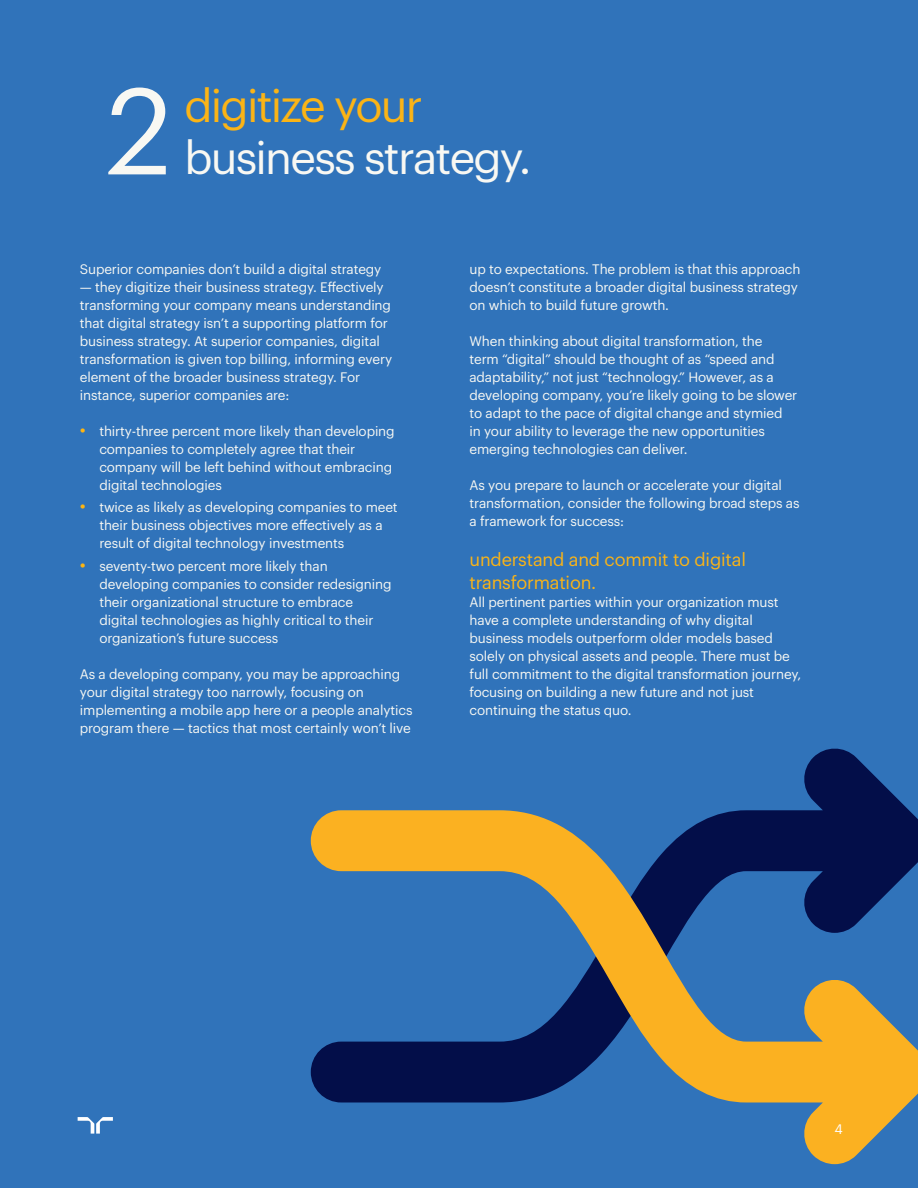
<style>
.page{position:relative;width:918px;height:1188px;background:#3073ba}
.page>*{position:absolute;margin:0;border:0;box-sizing:border-box;transform-origin:0 0}
.t1{font:120px "Graphik";color:#f8f8f3}
.t2{font:45px "Graphik";letter-spacing:-.04em;color:#f8f8f3}
.t3{font:45px "Graphik";letter-spacing:-.04em;color:#fbb416}
.t4{font:18px/22.5px "Graphik";letter-spacing:-.01em;color:#fbb416}
.t5{font:13.5px/18px "Graphik";letter-spacing:-.01em;color:#f8f8f3}
.t6{font:13.5px "Graphik";color:#fff}
.s1{font-size:18px;color:#ffb511}
</style>
<div class="page">
<svg style="left:804px;top:748px;width:105px;height:62px;fill:#030e49"></svg>
<svg style="left:311px;top:810px;width:607px;height:354px"></svg>
<svg style="left:78px;top:1117px;width:35px;height:17px"></svg>
<p class="t1" style="left:106px;top:41px;width:68px">2</p>
<p class="t3" style="left:184px;top:72px;width:240px">digitize your</p>
<p class="t2" style="left:184px;top:124px;width:348px">business strategy.</p>
<p class="t5" style="left:80px;top:259px;width:303px">Superior companies don’t build a digital strategy</p>
<p class="t5" style="left:80px;top:277px;width:314px">— they digitize their business strategy. Effectively transforming your company means understanding that digital strategy isn’t a supporting platform for business strategy. At superior companies, digital transformation is given top billing, informing every element of the broader business strategy. For instance, superior companies are:</p>
<p class="t5" style="left:99px;top:421px;width:297px;text-indent:-20px"><span class="s1">•</span> thirty-three percent more likely than developing companies to completely agree that their company will be left behind without embracing digital technologies</p>
<p class="t5" style="left:99px;top:497px;width:300px;text-indent:-20px"><span class="s1">•</span> twice as likely as developing companies to meet their business objectives more effectively as a result of digital technology investments</p>
<p class="t5" style="left:99px;top:556px;width:294px;text-indent:-20px"><span class="s1">•</span> seventy-two percent more likely than developing companies to consider redesigning their organizational structure to embrace digital technologies as highly critical to their organization’s future success</p>
<p class="t5" style="left:80px;top:664px;width:334px">As a developing company, you may be approaching your digital strategy too narrowly, focusing on implementing a mobile app here or a people analytics program there — tactics that most certainly won’t live</p>
<p class="t5" style="left:470px;top:259px;width:332px">up to expectations. The problem is that this approach doesn’t constitute a broader digital business strategy on which to build future growth.</p>
<p class="t5" style="left:470px;top:331px;width:329px">When thinking about digital transformation, the<br>term “digital” should be thought of as “speed and adaptability,” not just “technology.” However, as a developing company, you’re likely going to be slower to adapt to the pace of digital change and stymied<br>in your ability to leverage the new opportunities emerging technologies can deliver.</p>
<p class="t5" style="left:470px;top:475px;width:332px">As you prepare to launch or accelerate your digital transformation, consider the following broad steps as a framework for success:</p>
<p class="t4" style="left:470px;top:547px;width:278px">understand and commit to digital transformation.</p>
<p class="t5" style="left:470px;top:592px;width:333px">All pertinent parties within your organization must have a complete understanding of why digital business models outperform older models based solely on physical assets and people. There must be full commitment to the digital transformation journey, focusing on building a new future and not just continuing the status quo.</p>
<p class="t6" style="left:834px;top:1119px;width:10px">4</p>
</div>
